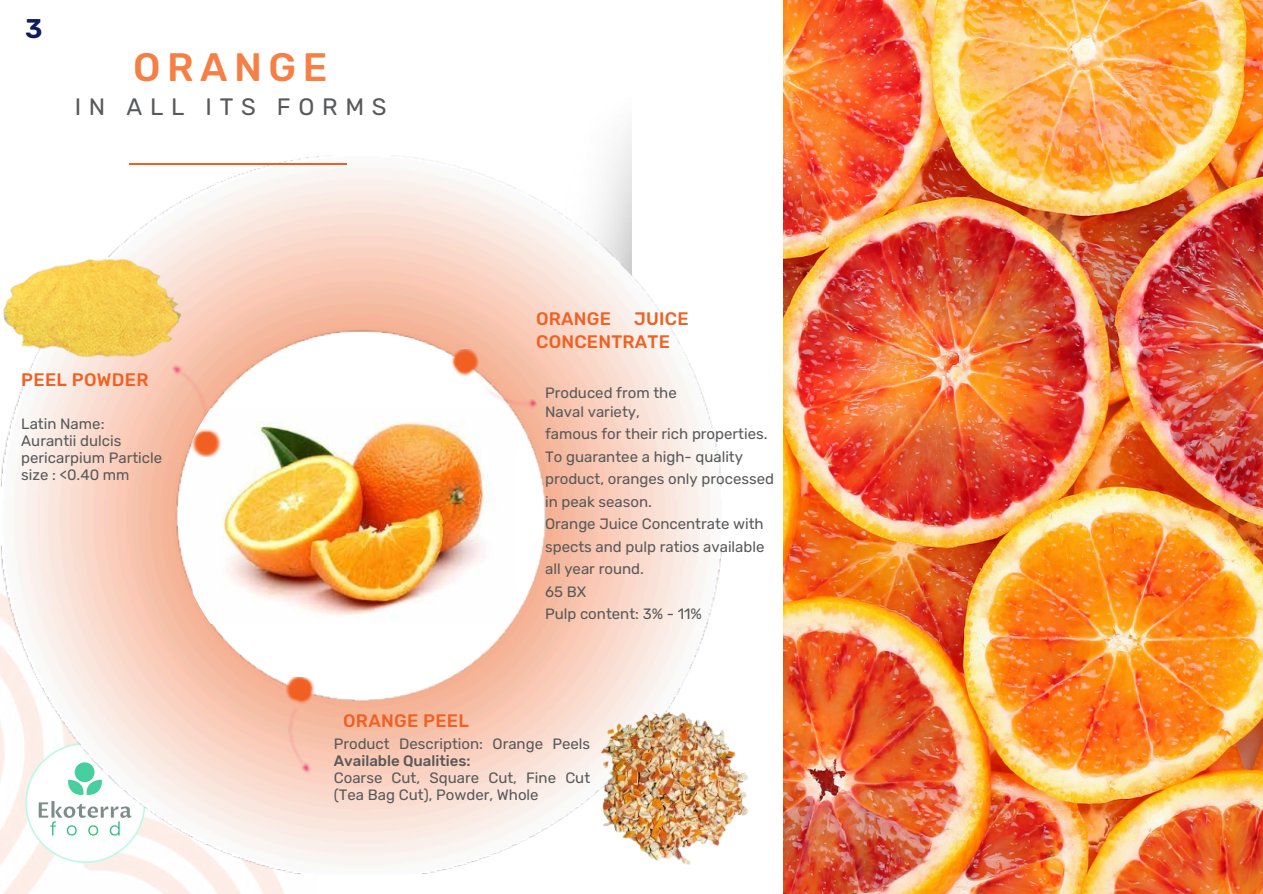
<style>
.page{position:relative;width:1263px;height:894px;background:#fff}
.page>*{position:absolute;margin:0;border:0;box-sizing:border-box;transform-origin:0 0}
.t1{font:500 39.45px "Rubik";letter-spacing:.165em;color:#f57f45}
.t2{font:600 27px "Rubik";color:#0d1c5c}
.t3{font:23.7px "Rubik";letter-spacing:.325em;color:#58595b}
.t4{font:500 18px/23.7px "Rubik";letter-spacing:.015em;color:#f16022}
.t5{font:15px/16.8px "Rubik";color:#58595b}
.s1{font-weight:500}
</style>
<div class="page">
<img style="left:4px;top:875px;width:281px;height:18px">
<img style="left:0;top:156px;width:721px;height:719px">
<img style="left:175px;top:331px;width:370px;height:370px">
<img style="left:193px;top:408px;width:326px;height:215px">
<img style="left:191px;top:428px;width:30px;height:28px">
<img style="left:176px;top:369px;width:32px;height:54px">
<svg style="left:171px;top:364px;width:12px;height:11px"></svg>
<hr style="left:130px;top:164px;width:216px;height:1px;background:#f16022">
<img style="left:3px;top:255px;width:180px;height:108px">
<img style="left:287px;top:677px;width:28px;height:27px">
<img style="left:288px;top:708px;width:19px;height:60px">
<svg style="left:300px;top:762px;width:12px;height:12px"></svg>
<img style="left:450px;top:349px;width:28px;height:28px">
<img style="left:478px;top:377px;width:55px;height:30px">
<svg style="left:528px;top:399px;width:11px;height:11px"></svg>
<img style="left:581px;top:691px;width:167px;height:183px">
<img style="left:784px;top:0;width:479px;height:893px">
<p class="t2" style="left:25px;top:13px;width:19px">3</p>
<p class="t1" style="left:133px;top:44px;width:196px">ORANGE</p>
<p class="t3" style="left:75px;top:92px;width:313px">IN ALL ITS FORMS</p>
<p class="t4" style="left:21px;top:367px;width:129px">PEEL POWDER</p>
<p class="t5" style="left:21px;top:416px;width:85px">Latin Name:</p>
<p class="t5" style="left:21px;top:432px;width:142px">Aurantii dulcis pericarpium Particle size : &lt;0.40 mm</p>
<p class="t4" style="left:343px;top:708px;width:127px">ORANGE PEEL</p>
<h2 class="t4" style="left:536px;top:307px;width:154px;text-indent:98px">JUICE<br>CONCENTRATE</h2>
<h2 class="t4" style="left:536px;top:307px;width:76px">ORANGE</h2>
<p class="t5" style="left:545px;top:384px;width:133px">Produced from the</p>
<p class="t5" style="left:545px;top:403px;width:96px">Naval variety,</p>
<p class="t5" style="left:545px;top:425px;width:224px">famous for their rich properties.</p>
<p class="t5" style="left:545px;top:445px;width:230px;line-height:22.5px">To guarantee a high- quality product, oranges only processed in peak season.</p>
<p class="t5" style="left:545px;top:513px;width:221px;line-height:22.5px;text-align:justify">Orange Juice Concentrate with spects and pulp ratios available all year round.</p>
<p class="t5" style="left:545px;top:583px;width:43px">65 BX</p>
<p class="t5" style="left:545px;top:605px;width:158px">Pulp content: 3% - 11%</p>
<p class="t5" style="left:334px;top:735px;width:258px">Product Description: Orange Peels<br><span class="s1">Available Qualities:</span></p>
<p class="t5" style="left:334px;top:769px;width:258px">Coarse Cut, Square Cut, Fine Cut (Tea Bag Cut), Powder, Whole</p>
</div>
